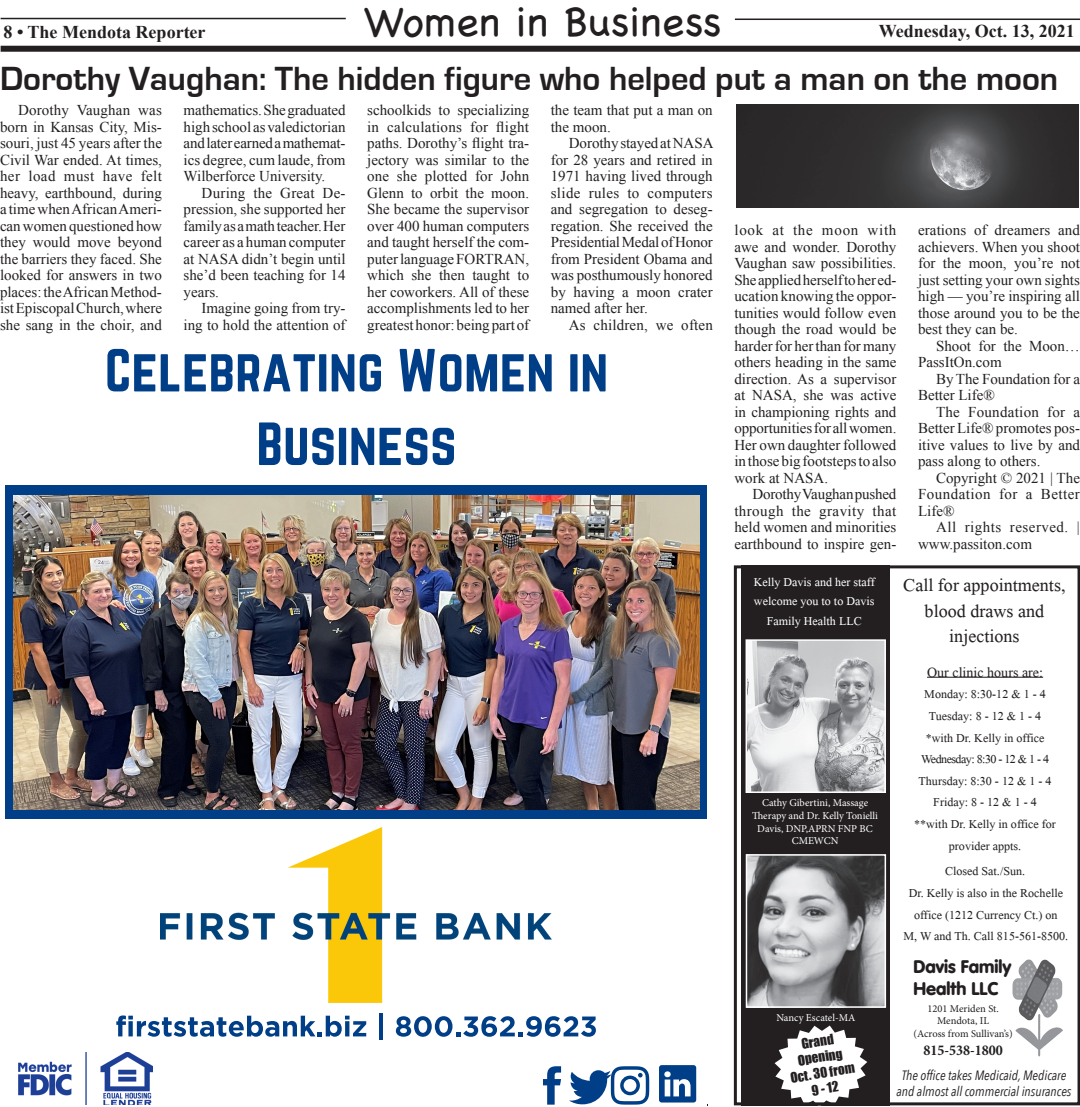
<style>
.page{position:relative;width:1080px;height:1107px;background:#fff}
.page>*{position:absolute;margin:0;border:0;box-sizing:border-box;transform-origin:0 0}
.t1{font:42px "Chalkboard";color:#231f20}
.No_indent{font:700 34.5px "Eurostile";color:#231f20}
.t2{font:27px/25.5px "Microsoft Himalaya";color:#231f20;text-align:center}
.t3{font:21px "Microsoft Himalaya";color:#231f20}
.t4{font:18px/21.6px "Microsoft Himalaya";color:#231f20;text-align:center}
.t5{font:18px/19.5px "Microsoft Himalaya";color:#fff;text-align:center}
.t6{font:700 18px "Times New Roman";color:#231f20}
.t7{font:900 18px/21.6px "VAG Rounded";color:#231f20}
.NORMAL_Body_Copy{font:15px/16.5px "Times New Roman";color:#231f20;text-align:justify}
.NORMAL_Body_Copy-2{font:15px/16.5px "Times New Roman";letter-spacing:.035em;color:#231f20}
.t8{font:700 condensed 15px "Minion Pro";color:#231f20}
.t9{font:italic 13.5px/16.2px "Avenir Next Condensed";color:#231f20;text-align:center}
.t10{font:13.2px/15.9px "Impact";color:#231f20;text-align:center}
.t11{font:10.5px/12.6px "Minion Pro";color:#fff;text-align:center}
.t12{font:10.5px/12.6px "Minion Pro";color:#231f20;text-align:center}
</style>
<div class="page">
<div style="left:1px;top:46px;width:1078px;height:6px;background:#231f20"></div>
<hr style="left:1px;top:18px;width:345px;height:1px;background:#231f20">
<hr style="left:734px;top:19px;width:345px;height:1px;background:#231f20">
<div style="left:5px;top:485px;width:702px;height:334px;background:#003f87"></div>
<img style="left:13px;top:496px;width:686px;height:313px">
<img style="left:160px;top:827px;width:392px;height:175px">
<svg style="left:107px;top:349px;width:48px;height:42px"></svg>
<svg style="left:161px;top:354px;width:18px;height:37px"></svg>
<svg style="left:185px;top:354px;width:47px;height:37px"></svg>
<svg style="left:238px;top:354px;width:77px;height:37px"></svg>
<div style="left:319px;top:354px;width:7px;height:37px;background:#003f87"></div>
<svg style="left:331px;top:354px;width:23px;height:37px"></svg>
<svg style="left:360px;top:354px;width:21px;height:37px"></svg>
<svg style="left:399px;top:349px;width:124px;height:42px"></svg>
<svg style="left:529px;top:354px;width:22px;height:37px"></svg>
<div style="left:570px;top:354px;width:7px;height:37px;background:#003f87"></div>
<svg style="left:583px;top:354px;width:22px;height:37px"></svg>
<svg style="left:259px;top:422px;width:21px;height:43px"></svg>
<svg style="left:286px;top:428px;width:47px;height:37px"></svg>
<div style="left:339px;top:428px;width:7px;height:37px;background:#003f87"></div>
<svg style="left:351px;top:428px;width:103px;height:37px"></svg>
<svg style="left:116px;top:1015px;width:250px;height:22px"></svg>
<hr style="left:379px;top:1014px;width:4px;height:26px;background:#003f87">
<svg style="left:396px;top:1016px;width:200px;height:21px"></svg>
<img style="left:18px;top:1053px;width:135px;height:52px">
<svg style="left:543px;top:1066px;width:18px;height:39px"></svg>
<svg style="left:569px;top:1066px;width:80px;height:39px"></svg>
<svg style="left:659px;top:1065px;width:37px;height:38px"></svg>
<hr style="left:927px;top:677px;width:116px;height:1px;background:#231f20">
<div style="left:741px;top:565px;width:148px;height:540px;background:#231f20"></div>
<img style="left:748px;top:642px;width:134px;height:148px">
<div style="left:745px;top:639px;width:140px;height:154px;border:2px solid #fff"></div>
<img style="left:748px;top:857px;width:135px;height:148px">
<div style="left:745px;top:854px;width:141px;height:154px;border:2px solid #fff"></div>
<img style="left:1012px;top:959px;width:51px;height:98px">
<svg style="left:774px;top:1026px;width:93px;height:75px"></svg>
<div style="left:733px;top:565px;width:346px;height:540px;border:3px solid #231f20"></div>
<img style="left:736px;top:105px;width:342px;height:103px">
<p class="t6" style="left:4px;top:19px;width:203px">8 • The Mendota Reporter</p>
<h1 class="t1" style="left:364px;top:-3px;width:359px">Women in Business</h1>
<p class="t6" style="left:878px;top:18px;width:198px">Wednesday, Oct. 13, 2021</p>
<p class="No_indent" style="left:0;top:60px;width:1059px">Dorothy Vaughan: The hidden figure who helped put a man on the moon</p>
<p class="NORMAL_Body_Copy" style="left:183px;top:102px;width:163px">mathematics. She graduated high school as valedictorian and later earned a mathemat&shy;ics degree, cum laude, from Wilberforce University.</p>
<p class="NORMAL_Body_Copy" style="left:183px;top:184px;width:163px;text-indent:18px">During the Great De&shy;pression, she supported her family as a math teacher. Her career as a human computer at NASA didn’t begin until she’d been teaching for 14 years.</p>
<p class="NORMAL_Body_Copy" style="left:183px;top:300px;width:163px;text-align:right">Imagine going from try&shy;ing to hold the attention of</p>
<p class="NORMAL_Body_Copy" style="left:0;top:102px;width:163px;text-indent:18px">Dorothy Vaughan was born in Kansas City, Mis&shy;souri, just 45 years after the Civil War ended. At times, her load must have felt heavy, earthbound, during a time when African Ameri&shy;can women questioned how they would move beyond the barriers they faced. She looked for answers in two places: the African Method&shy;ist Episcopal Church, where she sang in the choir, and</p>
<p class="NORMAL_Body_Copy" style="left:367px;top:102px;width:163px">schoolkids to specializing in calculations for flight paths. Dorothy’s flight tra&shy;jectory was similar to the one she plotted for John Glenn to orbit the moon.<br>She became the supervisor over 400 human computers and taught herself the com&shy;puter language FORTRAN, which she then taught to her coworkers. All of these accomplishments led to her greatest honor: being part of</p>
<p class="NORMAL_Body_Copy" style="left:550px;top:102px;width:163px">the team that put a man on the moon.</p>
<p class="NORMAL_Body_Copy" style="left:550px;top:135px;width:164px;text-indent:18px">Dorothy stayed at NASA for 28 years and retired in 1971 having lived through slide rules to computers and segregation to deseg&shy;regation. She received the Presidential Medal of Honor from President Obama and was posthumously honored by having a moon crater named after her.</p>
<p class="NORMAL_Body_Copy" style="left:568px;top:316px;width:145px">As children, we often</p>
<p class="NORMAL_Body_Copy" style="left:734px;top:222px;width:163px">look at the moon with awe and wonder. Dorothy Vaughan saw possibilities.<br>She applied herself to her ed&shy;ucation knowing the oppor&shy;tunities would follow even though the road would be harder for her than for many others heading in the same direction. As a supervisor at NASA, she was active in championing rights and opportunities for all women.<br>Her own daughter followed in those big footsteps to also work at NASA.</p>
<p class="NORMAL_Body_Copy" style="left:734px;top:486px;width:163px;text-indent:18px">Dorothy Vaughan pushed through the gravity that held women and minorities earthbound to inspire gen-</p>
<p class="NORMAL_Body_Copy" style="left:917px;top:222px;width:163px">erations of dreamers and achievers. When you shoot for the moon, you’re not just setting your own sights high — you’re inspiring all those around you to be the best they can be.</p>
<p class="NORMAL_Body_Copy" style="left:917px;top:337px;width:163px;text-indent:18px">Shoot for the Moon…<br>PassItOn.com</p>
<p class="NORMAL_Body_Copy" style="left:917px;top:370px;width:163px;text-indent:18px">By The Foundation for a<br>Better Life®</p>
<p class="NORMAL_Body_Copy" style="left:917px;top:403px;width:163px;text-indent:18px">The Foundation for a Better Life® promotes pos&shy;itive values to live by and pass along to others.</p>
<p class="NORMAL_Body_Copy" style="left:917px;top:469px;width:163px;text-indent:18px">Copyright © 2021 | The Foundation for a Better Life®</p>
<p class="NORMAL_Body_Copy-2" style="left:917px;top:519px;width:163px;text-indent:18px">All rights reserved. | www.passiton.com</p>
<p class="t5" style="left:753px;top:570px;width:122px">Kelly Davis and her staff welcome you to to Davis<br>Family Health LLC</p>
<p class="t11" style="left:752px;top:797px;width:127px">Cathy Gibertini, Massage<br>Therapy and Dr. Kelly Tonielli<br>Davis, DNP,APRN FNP BC<br>CMEWCN</p>
<p class="t11" style="left:776px;top:1011px;width:80px">Nancy Escatel-MA</p>
<p class="t10" style="left:784px;top:1038px;width:66px;rotate:-9deg">Grand<br>Opening<br>Oct. 30 from<br>9 - 12</p>
<p class="t2" style="left:903px;top:569px;width:164px">Call for appointments, blood draws and injections</p>
<p class="t3" style="left:927px;top:657px;width:117px">Our clinic hours are:</p>
<p class="t4" style="left:914px;top:681px;width:143px">Monday: 8:30-12 &amp; 1 - 4<br>Tuesday: 8 - 12 &amp; 1 - 4 *with Dr. Kelly in office<br>Wednesday: 8:30 - 12 &amp; 1 - 4<br>Thursday: 8:30 - 12 &amp; 1 - 4<br>Friday: 8 - 12 &amp; 1 - 4<br>**with Dr. Kelly in office for provider appts.</p>
<p class="t4" style="left:945px;top:858px;width:82px">Closed Sat./Sun.</p>
<p class="t4" style="left:903px;top:880px;width:166px">Dr. Kelly is also in the Rochelle office (1212 Currency Ct.) on<br>M, W and Th. Call 815-561-8500.</p>
<p class="t7" style="left:913px;top:957px;width:100px">Davis Family<br>Health LLC</p>
<p class="t12" style="left:913px;top:1002px;width:101px">1201 Meriden St.<br>Mendota, IL<br>(Across from Sullivan’s)</p>
<p class="t8" style="left:923px;top:1040px;width:81px">815-538-1800</p>
<p class="t9" style="left:896px;top:1067px;width:176px">The office takes Medicaid, Medicare and almost all commercial insurances</p>
</div>
